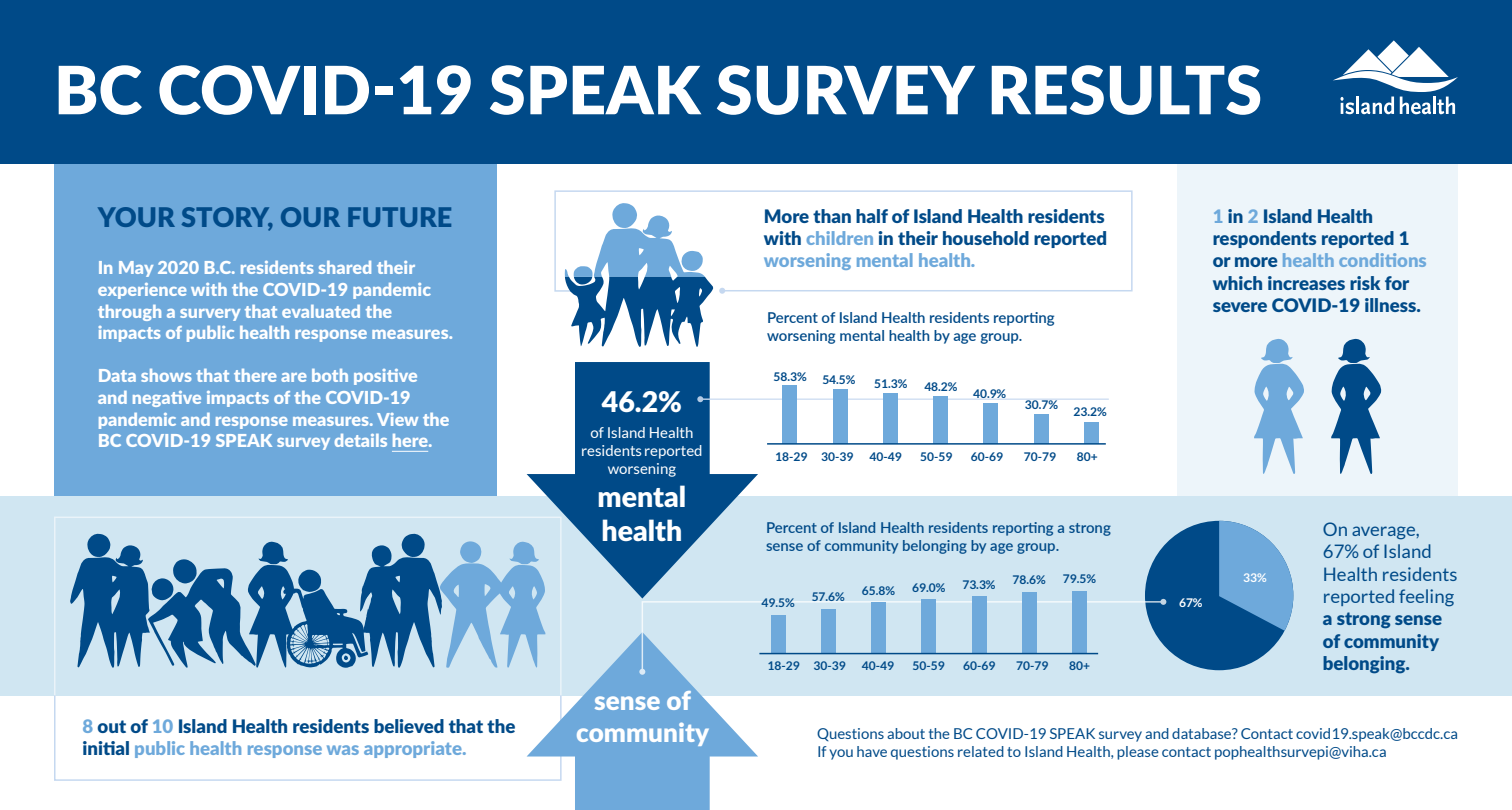
<style>
.page{position:relative;width:1512px;height:810px;background:#fff}
.page>*{position:absolute;margin:0;border:0;box-sizing:border-box;transform-origin:0 0}
.t1{font:900 66.6px "Lato";color:#fff}
.t2{font:900 28.5px/34.2px "Lato";color:#fff}
.t3{font:900 27.15px "Lato";color:#004a88}
.t4{font:900 26.1px/31.3px "Lato";color:#fff;text-align:center}
.t5{font:900 18.6px/22.4px "Lato";color:#004a88}
.t6{font:18.6px/22.4px "Lato";color:#004a88}
.t7{font:900 18px/21.6px "Lato";color:#fff}
.t8{font:15px/18px "Lato";color:#004a88}
.t9{font:600 15px/18px "Lato";color:#004a88}
.t10{font:15px/18px "Lato";color:#fff;text-align:center}
.t11{font:700 12px "Lato";color:#004a88}
.t12{font:700 12px "Lato";color:#fff}
.s1{color:#6ea9db}
</style>
<div class="page">
<div style="left:1177px;top:41px;width:281px;height:467px;background:#edf5fa"></div>
<div style="left:54px;top:163px;width:443px;height:345px;background:#6ea9db"></div>
<div style="left:0;top:496px;width:1512px;height:199px;background:#d0e6f2"></div>
<div style="left:54px;top:695px;width:508px;height:86px;border:2px solid #c5d8f0"></div>
<svg style="left:554px;top:190px;width:579px;height:102px"></svg>
<svg style="left:719px;top:288px;width:6px;height:6px"></svg>
<div style="left:575px;top:735px;width:135px;height:75px;background:#6ea9db"></div>
<hr style="left:392px;top:451px;width:36px;height:1px;background:#fff">
<div style="left:0;top:0;width:1512px;height:163px;background:#004a88"></div>
<svg style="left:1254px;top:339px;width:50px;height:135px"></svg>
<svg style="left:1331px;top:339px;width:50px;height:135px"></svg>
<svg style="left:1333px;top:40px;width:125px;height:74px"></svg>
<div style="left:1145px;top:521px;width:148px;height:149px;background:#004a88;border-radius:50%"></div>
<svg style="left:1219px;top:521px;width:74px;height:110px"></svg>
<svg style="left:565px;top:203px;width:148px;height:144px"></svg>
<div style="left:575px;top:362px;width:135px;height:133px;background:#004a88"></div>
<hr style="left:700px;top:398px;width:409px;height:2px;background:#ccdcf1">
<svg style="left:697px;top:396px;width:6px;height:6px"></svg>
<div style="left:1084px;top:422px;width:15px;height:22px;background:#6ea9db"></div>
<div style="left:1034px;top:414px;width:14px;height:30px;background:#6ea9db"></div>
<div style="left:983px;top:404px;width:15px;height:40px;background:#6ea9db"></div>
<div style="left:933px;top:396px;width:15px;height:48px;background:#6ea9db"></div>
<div style="left:883px;top:393px;width:15px;height:51px;background:#6ea9db"></div>
<div style="left:833px;top:390px;width:14px;height:54px;background:#6ea9db"></div>
<div style="left:782px;top:386px;width:15px;height:58px;background:#6ea9db"></div>
<hr style="left:767px;top:443px;width:339px;height:2px;background:#004a88">
<svg style="left:70px;top:474px;width:1096px;height:283px"></svg>
<h1 class="t1" style="left:54px;top:40px;width:1210px">BC COVID-19 SPEAK SURVEY RESULTS</h1>
<h3 class="t3" style="left:98px;top:196px;width:356px">YOUR STORY, OUR FUTURE</h3>
<p class="t7" style="left:98px;top:256px;width:357px">In May 2020 B.C. residents shared their experience with the COVID-19 pandemic through a survery that evaluated the impacts of public health response measures.</p>
<p class="t7" style="left:98px;top:364px;width:353px">Data shows that there are both positive and negative impacts of the COVID-19 pandemic and response measures. View the BC COVID-19 SPEAK survey details here.</p>
<p class="t5" style="left:82px;top:714px;width:434px"><span class="s1">8</span> out of <span class="s1">10</span> Island Health residents believed that the initial <span class="s1">public health response was appropriate.</span></p>
<h2 class="t2" style="left:602px;top:384px;width:82px">46.2%</h2>
<p class="t10" style="left:581px;top:423px;width:123px">of Island Health residents reported worsening</p>
<h2 class="t2" style="left:598px;top:478px;width:90px">mental health</h2>
<h3 class="t4" style="left:576px;top:684px;width:134px">sense of community</h3>
<p class="t5" style="left:764px;top:204px;width:345px">More than half of Island Health residents with <span class="s1">children</span> in their household reported <span class="s1">worsening mental health.</span></p>
<p class="t9" style="left:767px;top:308px;width:289px">Percent of Island Health residents reporting worsening mental health by age group.</p>
<p class="t11" style="left:774px;top:370px;width:35px">58.3%</p>
<p class="t11" style="left:822px;top:373px;width:35px">54.5%</p>
<p class="t11" style="left:874px;top:377px;width:35px">51.3%</p>
<p class="t11" style="left:924px;top:380px;width:35px">48.2%</p>
<p class="t11" style="left:973px;top:387px;width:35px">40.9%</p>
<p class="t11" style="left:1025px;top:398px;width:35px">30.7%</p>
<p class="t11" style="left:1074px;top:405px;width:35px">23.2%</p>
<p class="t11" style="left:775px;top:449px;width:80px">18-29 30-39</p>
<p class="t11" style="left:870px;top:449px;width:34px">40-49</p>
<p class="t11" style="left:920px;top:449px;width:34px">50-59</p>
<p class="t11" style="left:971px;top:449px;width:34px">60-69</p>
<p class="t11" style="left:1024px;top:449px;width:34px">70-79</p>
<p class="t11" style="left:1077px;top:449px;width:22px">80+</p>
<p class="t9" style="left:766px;top:518px;width:346px">Percent of Island Health residents reporting a strong sense of community belonging by age group.</p>
<p class="t11" style="left:761px;top:596px;width:35px">49.5%</p>
<p class="t11" style="left:812px;top:590px;width:35px">57.6%</p>
<p class="t11" style="left:862px;top:584px;width:35px">65.8%</p>
<p class="t11" style="left:912px;top:581px;width:35px">69.0%</p>
<p class="t11" style="left:962px;top:577px;width:35px">73.3%</p>
<p class="t11" style="left:1013px;top:573px;width:35px">78.6%</p>
<p class="t11" style="left:1063px;top:571px;width:35px">79.5%</p>
<p class="t11" style="left:768px;top:659px;width:80px">18-29 30-39</p>
<p class="t11" style="left:862px;top:659px;width:34px">40-49</p>
<p class="t11" style="left:913px;top:659px;width:34px">50-59</p>
<p class="t11" style="left:963px;top:659px;width:34px">60-69</p>
<p class="t11" style="left:1016px;top:659px;width:34px">70-79</p>
<p class="t11" style="left:1069px;top:659px;width:22px">80+</p>
<p class="t5" style="left:1213px;top:204px;width:216px"><span class="s1">1</span> in <span class="s1">2</span> Island Health respondents reported 1 or more <span class="s1">health conditions </span>which increases risk for severe COVID-19 illness.</p>
<p class="t12" style="left:1179px;top:596px;width:25px">67%</p>
<p class="t12" style="left:1243px;top:570px;width:25px">33%</p>
<p class="t6" style="left:1323px;top:518px;width:136px">On average,<br>67% of Island<br>Health residents reported feeling</p>
<p class="t5" style="left:1323px;top:606px;width:121px">a strong sense of community belonging.</p>
<p class="t8" style="left:817px;top:725px;width:642px">Questions about the BC COVID-19 SPEAK survey and database? Contact covid19.speak@bccdc.ca<br>If you have questions related to Island Health, please contact pophealthsurvepi@viha.ca</p>
</div>
